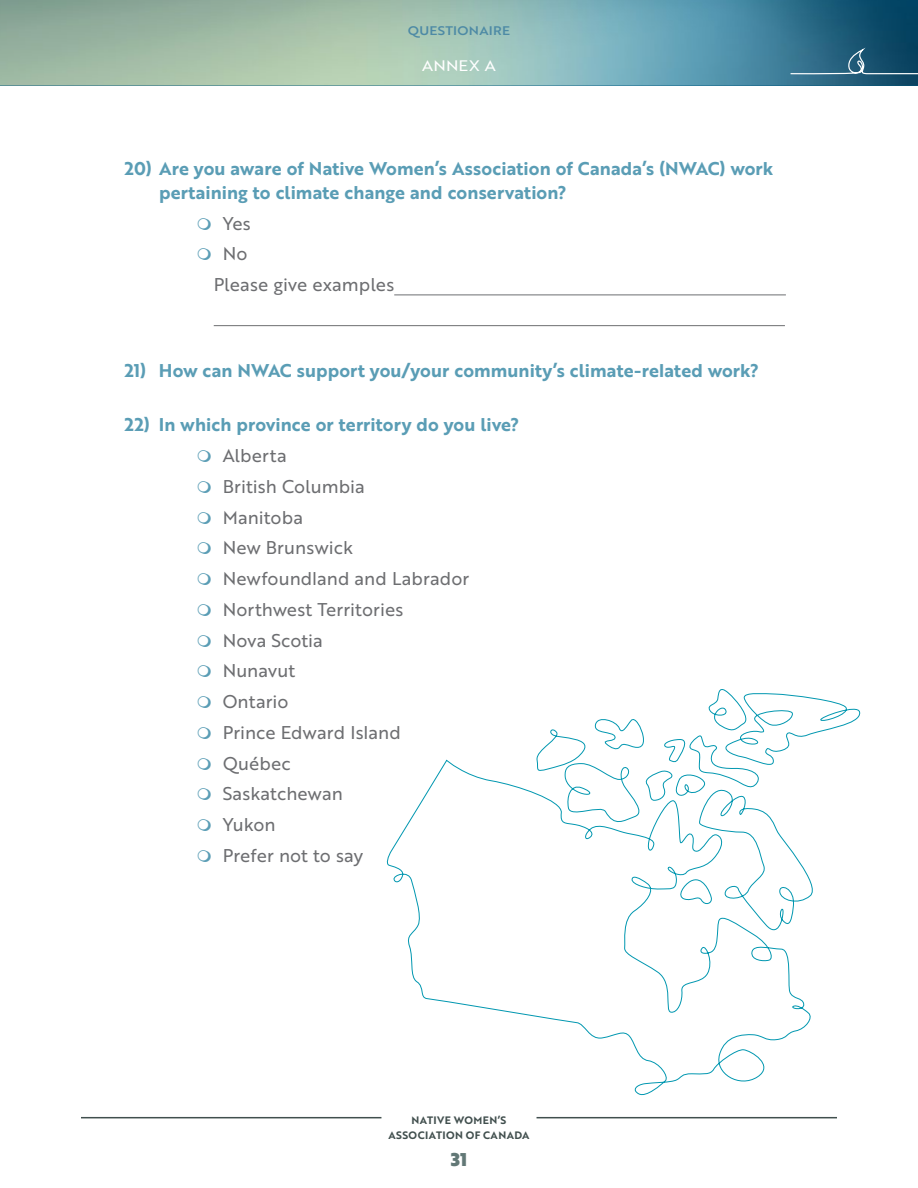
<style>
.page{position:relative;width:918px;height:1188px;background:#fff}
.page>*{position:absolute;margin:0;border:0;box-sizing:border-box;transform-origin:0 0}
.t1{font:18px/24px "Brother 1816 Bold";letter-spacing:.01em;color:#5a9db5}
.t2{font:18px/30.8px "Brother 1816 Regular";letter-spacing:.005em;color:#6d6e71}
.t3{font:18px "Brother 1816 Black";color:#627876}
.t4{font:14.85px "Brother 1816 Regular";letter-spacing:.01em;color:#fff;scale:1.11 1}
.t5{font:12.15px "Brother 1816 Medium";letter-spacing:.02em;color:#4d8aa5;scale:1.11 1}
.t6{font:10.5px/15px "Brother 1816 Bold";letter-spacing:.04em;color:#414f4e;text-align:center}
</style>
<div class="page">
<img style="left:0;top:0;width:918px;height:86px">
<hr style="left:537px;top:1117px;width:300px;height:1px;background:#414f4e">
<hr style="left:81px;top:1117px;width:300px;height:1px;background:#414f4e">
<svg style="left:791px;top:48px;width:127px;height:26px"></svg>
<hr style="left:394px;top:295px;width:392px;height:1px;background:#6d6e71">
<hr style="left:214px;top:325px;width:571px;height:1px;background:#6d6e71">
<svg style="left:387px;top:760px;width:424px;height:335px"></svg>
<svg style="left:533px;top:689px;width:327px;height:249px"></svg>
<p class="t5" style="left:408px;top:21px;width:93px">QUESTIONAIRE</p>
<p class="t4" style="left:422px;top:55px;width:68px">ANNEX A</p>
<p class="t1" style="left:159px;top:156px;width:616px;text-indent:-35px">20) Are you aware of Native Women’s Association of Canada’s (NWAC) work pertaining to climate change and conservation?</p>
<p class="t2" style="left:223px;top:207px;width:30px">Yes</p>
<p class="t2" style="left:223px;top:238px;width:26px">No</p>
<p class="t2" style="left:214px;top:269px;width:182px">Please give examples</p>
<p class="t1" style="left:125px;top:358px;width:636px">21) How can NWAC support you/your community’s climate-related work?</p>
<p class="t1" style="left:124px;top:412px;width:396px">22) In which province or territory do you live?</p>
<p class="t2" style="left:223px;top:440px;width:248px">Alberta<br>British Columbia<br>Manitoba<br>New Brunswick<br>Newfoundland and Labrador<br>Northwest Territories<br>Nova Scotia<br>Nunavut<br>Ontario<br>Prince Edward Island<br>Québec<br>Saskatchewan<br>Yukon<br>Prefer not to say</p>
<p class="t6" style="left:388px;top:1112px;width:143px">NATIVE WOMEN’S<br>ASSOCIATION OF CANADA</p>
<p class="t3" style="left:451px;top:1146px;width:18px">31</p>
</div>
